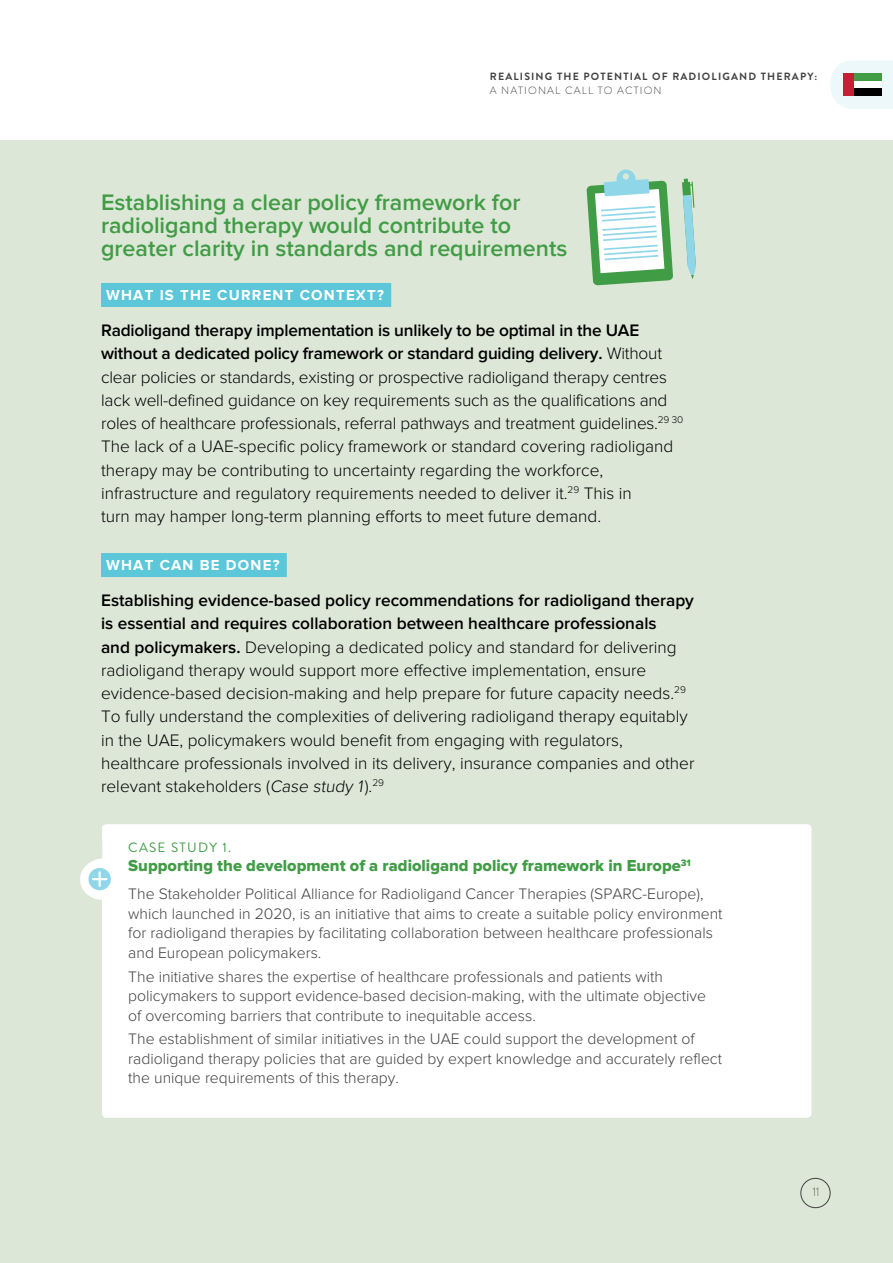
<style>
.page{position:relative;width:893px;height:1263px;background:#fff}
.page>*{position:absolute;margin:0;border:0;box-sizing:border-box;transform-origin:0 0}
.t1{font:600 23.25px/23.2px "Proxima Nova";color:#419c46}
.t2{font:300 17.25px/23.2px "Proxima Nova";color:#000}
.t3{font:16.5px "Proxima Nova Extrabld";color:#419c46}
.t4{font:300 15.75px/19.5px "Proxima Nova";color:#414042}
.t5{font:700 15px "Proxima Nova";letter-spacing:.08em;color:#fff}
.t6{font:13.5px "Brandon Grotesque";letter-spacing:.09em;color:#419c46}
.t7{font:100 12.6px "Proxima Nova T";color:#414042}
.t8{font:700 10.5px "Brandon Grotesque";letter-spacing:.11em;color:#414042}
.t9{font:300 10.5px "Brandon Grotesque";letter-spacing:.11em;color:#414042}
.s1{font-weight:600}
</style>
<div class="page">
<div style="left:0;top:140px;width:893px;height:1123px;background:#dde7d7"></div>
<div style="left:80px;top:824px;width:731px;height:294px;background:#fff"></div>
<svg style="left:89px;top:868px;width:22px;height:22px"></svg>
<div style="left:101px;top:283px;width:290px;height:24px;background:#5bc7d9"></div>
<div style="left:101px;top:553px;width:186px;height:24px;background:#5bc7d9"></div>
<svg style="left:586px;top:169px;width:87px;height:116px"></svg>
<svg style="left:682px;top:179px;width:14px;height:100px"></svg>
<div style="left:801px;top:1178px;width:29px;height:30px;border:1px solid #414042;border-radius:50%"></div>
<svg style="left:830px;top:61px;width:63px;height:48px"></svg>
<div style="left:843px;top:73px;width:11px;height:23px;background:#c32035"></div>
<div style="left:854px;top:73px;width:28px;height:8px;background:#419c46"></div>
<div style="left:854px;top:81px;width:28px;height:8px;background:#fff"></div>
<div style="left:854px;top:89px;width:28px;height:7px;background:#000"></div>
<p class="t8" style="left:490px;top:69px;width:329px">REALISING THE POTENTIAL OF RADIOLIGAND THERAPY:</p>
<p class="t9" style="left:490px;top:83px;width:173px">A NATIONAL CALL TO ACTION</p>
<h2 class="t1" style="left:101px;top:191px;width:468px">Establishing a clear policy framework for radioligand therapy would contribute to greater clarity in standards and requirements</h2>
<h2 class="t5" style="left:106px;top:286px;width:279px">WHAT IS THE CURRENT CONTEXT?</h2>
<p class="t2" style="left:101px;top:319px;width:584px"><span class="s1">Radioligand therapy implementation is unlikely to be optimal in the UAE without a dedicated policy framework or standard guiding delivery.</span> Without clear policies or standards, existing or prospective radioligand therapy centres lack well-defined guidance on key requirements such as the qualifications and roles of healthcare professionals, referral pathways and treatment guidelines.<sup>29</sup> <sup>30<br></sup>The lack of a UAE-specific policy framework or standard covering radioligand therapy may be contributing to uncertainty regarding the workforce, infrastructure and regulatory requirements needed to deliver it.<sup>29</sup> This in<br>turn may hamper long-term planning efforts to meet future demand.</p>
<h2 class="t5" style="left:106px;top:556px;width:175px">WHAT CAN BE DONE?</h2>
<p class="t2" style="left:101px;top:589px;width:595px"><span class="s1">Establishing evidence-based policy recommendations for radioligand therapy is essential and requires collaboration between healthcare professionals<br>and policymakers.</span> Developing a dedicated policy and standard for delivering radioligand therapy would support more effective implementation, ensure evidence-based decision-making and help prepare for future capacity needs.<sup>29<br></sup>To fully understand the complexities of delivering radioligand therapy equitably in the UAE, policymakers would benefit from engaging with regulators, healthcare professionals involved in its delivery, insurance companies and other relevant stakeholders (Case study 1).<sup>29</sup></p>
<h2 class="t6" style="left:128px;top:838px;width:104px">CASE STUDY 1.</h2>
<h2 class="t3" style="left:128px;top:856px;width:564px">Supporting the development of a radioligand policy framework in Europe<sup>31</sup></h2>
<p class="t4" style="left:128px;top:884px;width:596px">The Stakeholder Political Alliance for Radioligand Cancer Therapies (SPARC-Europe), which launched in 2020, is an initiative that aims to create a suitable policy environment for radioligand therapies by facilitating collaboration between healthcare professionals and European policymakers.</p>
<p class="t4" style="left:128px;top:967px;width:579px">The initiative shares the expertise of healthcare professionals and patients with policymakers to support evidence-based decision-making, with the ultimate objective of overcoming barriers that contribute to inequitable access.</p>
<p class="t4" style="left:128px;top:1029px;width:595px">The establishment of similar initiatives in the UAE could support the development of radioligand therapy policies that are guided by expert knowledge and accurately reflect the unique requirements of this therapy.</p>
<p class="t7" style="left:812px;top:1185px;width:8px">11</p>
</div>
